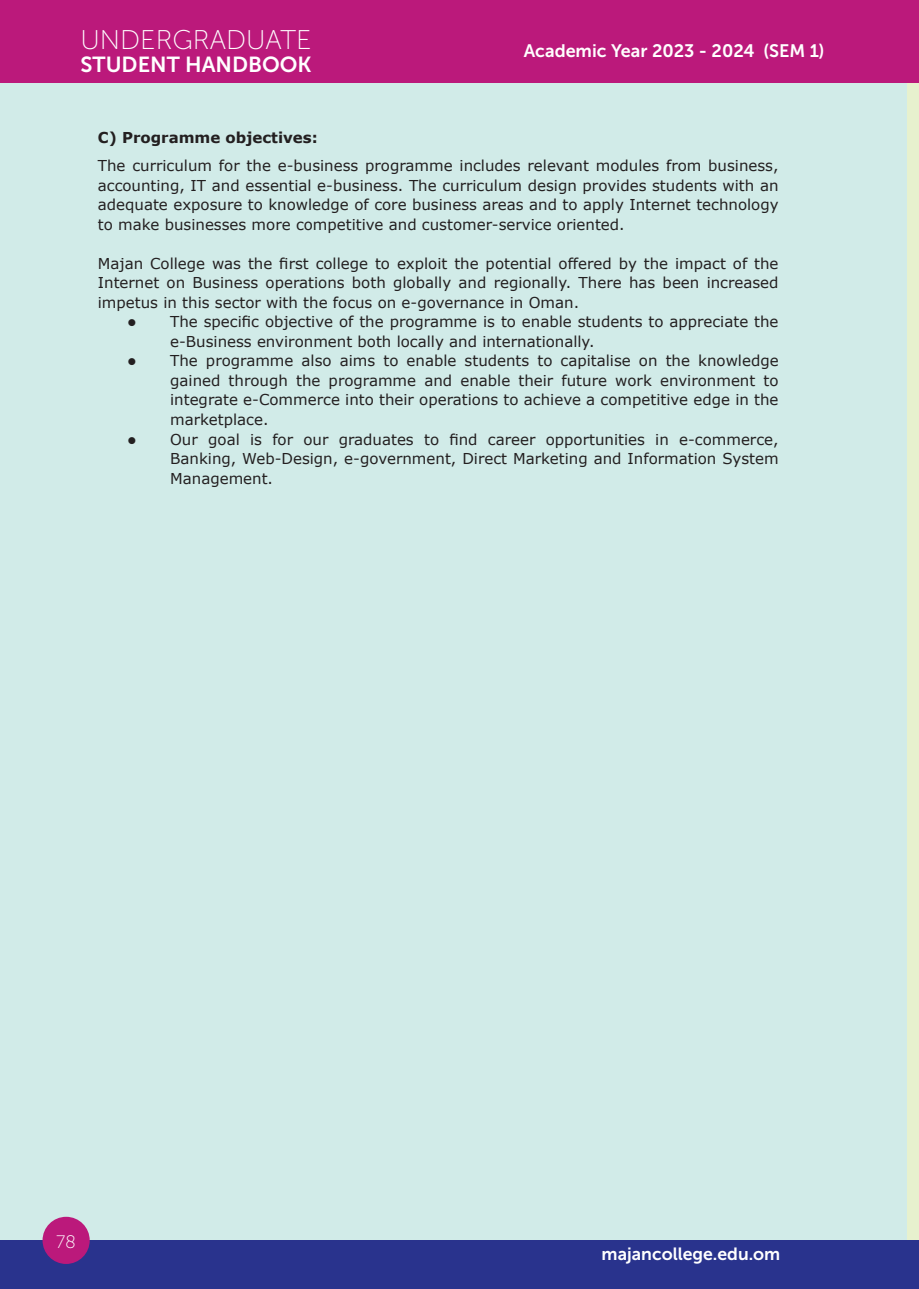
<style>
.page{position:relative;width:919px;height:1289px;background:#fff}
.page>*{position:absolute;margin:0;border:0;box-sizing:border-box;transform-origin:0 0}
.t1{font:27px "Museo Sans 100";color:#fff}
.t2{font:21.75px "Museo Sans 700";color:#fff}
.t3{font:18px "Museo Sans 700";color:#fff}
.t4{font:18px "Museo Sans 100";color:#fff}
.t5{font:17.55px "Museo Sans 700";color:#fff}
.t6{font:15px/19.5px "Verdana";color:#231f20;text-align:justify}
.t7{font:700 15px "Verdana";color:#231f20}
</style>
<div class="page">
<div style="left:906px;top:0;width:12px;height:1288px;background:#e7f1ce"></div>
<div style="left:906px;top:0;width:12px;height:83px;background:#bb197b"></div>
<div style="left:906px;top:1240px;width:12px;height:48px;background:#29338d"></div>
<div style="left:0;top:0;width:906px;height:1288px;background:#d1ebe8"></div>
<div style="left:0;top:0;width:906px;height:83px;background:#bb197b"></div>
<div style="left:0;top:1240px;width:906px;height:48px;background:#29338d"></div>
<div style="left:43px;top:1216px;width:47px;height:47px;background:#bb197b;border-radius:50%"></div>
<h1 class="t1" style="left:81px;top:25px;width:232px">UNDERGRADUATE</h1>
<h2 class="t2" style="left:81px;top:53px;width:232px">STUDENT HANDBOOK</h2>
<p class="t3" style="left:523px;top:40px;width:302px">Academic Year 2023 - 2024 (SEM 1)</p>
<p class="t7" style="left:98px;top:127px;width:221px">C) Programme objectives:</p>
<p class="t6" style="left:98px;top:156px;width:682px">The curriculum for the e-business programme includes relevant modules from business, accounting, IT and essential e-business. The curriculum design provides students with an adequate exposure to knowledge of core business areas and to apply Internet technology to make businesses more competitive and customer-service oriented.</p>
<p class="t6" style="left:98px;top:253px;width:682px">Majan College was the first college to exploit the potential offered by the impact of the Internet on Business operations both globally and regionally. There has been increased impetus in this sector with the focus on e-governance in Oman.</p>
<p class="t6" style="left:170px;top:312px;width:610px;text-indent:-43px">● The specific objective of the programme is to enable students to appreciate the e-Business environment both locally and internationally.</p>
<p class="t6" style="left:170px;top:351px;width:610px;text-indent:-43px">● The programme also aims to enable students to capitalise on the knowledge gained through the programme and enable their future work environment to integrate e-Commerce into their operations to achieve a competitive edge in the marketplace.</p>
<p class="t6" style="left:170px;top:429px;width:610px;text-indent:-43px">● Our goal is for our graduates to find career opportunities in e-commerce, Banking, Web-Design, e-government, Direct Marketing and Information System Management.</p>
<p class="t4" style="left:56px;top:1231px;width:21px">78</p>
<p class="t5" style="left:601px;top:1243px;width:180px">majancollege.edu.om</p>
</div>
